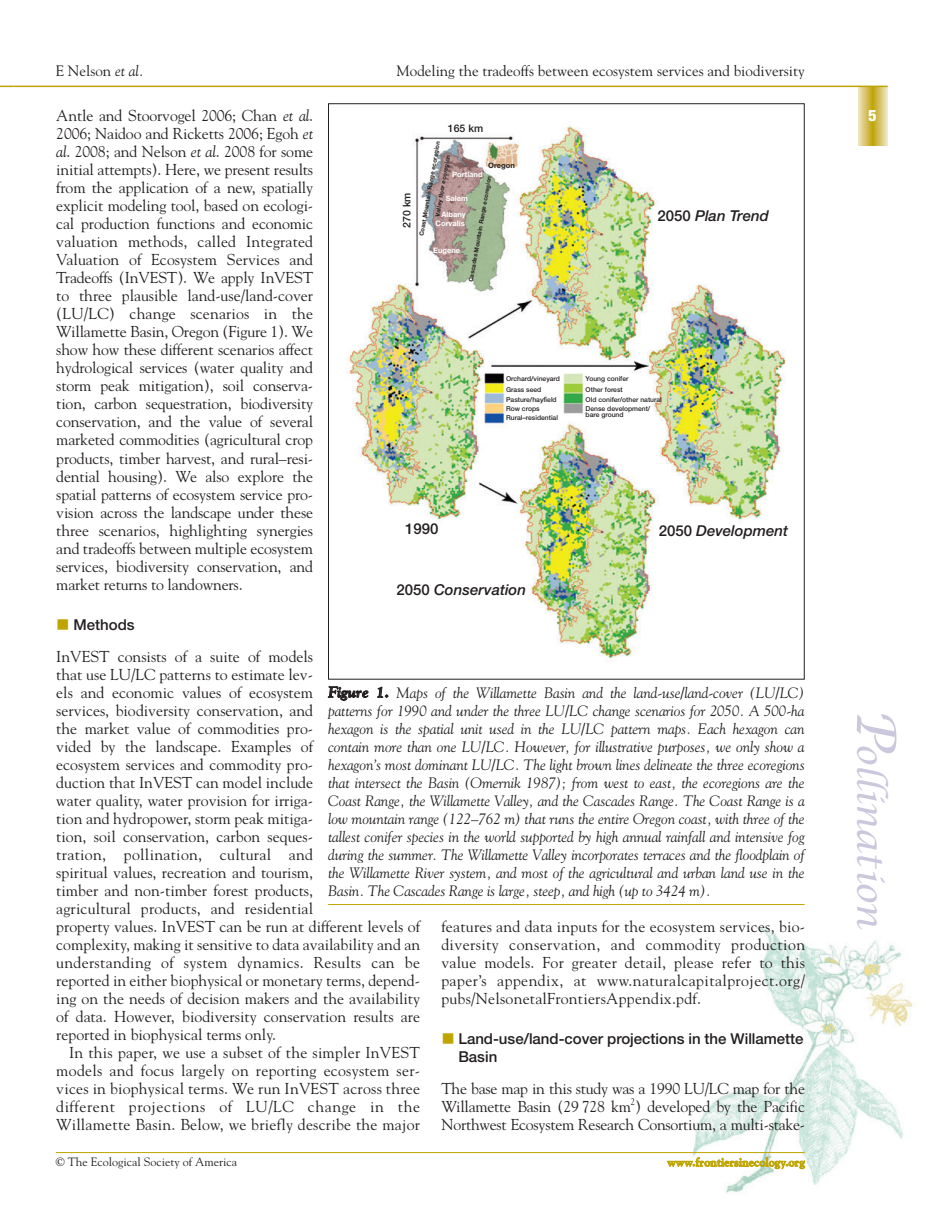
<style>
.page{position:relative;width:946px;height:1218px;background:#fff}
.page>*{position:absolute;margin:0;border:0;box-sizing:border-box;transform-origin:0 0}
.t1{font:italic 36px "Lucida Calligraphy";color:#cbc7dc}
.t2{font:15.75px/18px "Goudy";color:#231f20;text-align:justify}
.t3{font:900 condensed 15.75px "Helvetica Neue";color:#fff}
.t4{font:italic 15px/18px "Goudy";letter-spacing:-.005em;color:#231f20;text-align:justify}
.t5{font:15px "Goudy";color:#231f20}
.t6{font:500 15px/18px "Helvetica Neue";color:#231f20}
.t7{font:italic 500 15px "Helvetica Neue";color:#231f20}
.t8{font:12px "Goudy";color:#231f20}
.t9{font:700 12px "Goudy";color:#bea502}
.t10{font:500 10.5px "Helvetica Neue";color:#231f20}
.t11{font:700 7.5px/16.4px "Helvetica Neue";color:#fff;text-align:center}
.t12{font:700 7.5px "Helvetica Neue";color:#231f20}
.t13{font:500 6.75px "Helvetica Neue";color:#231f20}
.t14{font:700 6px "Helvetica Neue";color:#231f20}
.s1{font-style:italic}
.s2{font-style:normal}
.s3{font-weight:700}
.s4{font-size:54px}
</style>
<div class="page">
<img style="left:672px;top:904px;width:241px;height:289px">
<hr style="left:328px;top:904px;width:476px;height:1px;background:#bea502">
<img style="left:346px;top:125px;width:440px;height:537px">
<svg style="left:0;top:86px;width:13px;height:1px"></svg>
<div style="left:858px;top:86px;width:29px;height:60px;background:#ede4bb"></div>
<div style="left:859px;top:86px;width:27px;height:60px;background:#eadfae"></div>
<div style="left:860px;top:86px;width:25px;height:60px;background:#e8daa1"></div>
<div style="left:861px;top:86px;width:23px;height:60px;background:#e4d595"></div>
<div style="left:862px;top:86px;width:21px;height:60px;background:#e0cf88"></div>
<div style="left:863px;top:86px;width:19px;height:60px;background:#ddc97b"></div>
<div style="left:864px;top:86px;width:17px;height:60px;background:#d9c671"></div>
<div style="left:865px;top:86px;width:15px;height:60px;background:#d7c165"></div>
<div style="left:866px;top:86px;width:13px;height:60px;background:#d3bc58"></div>
<div style="left:866px;top:86px;width:12px;height:60px;background:#d4bd5c"></div>
<div style="left:867px;top:86px;width:11px;height:60px;background:#cfb84d"></div>
<div style="left:868px;top:86px;width:9px;height:60px;background:#cbb43f"></div>
<div style="left:869px;top:86px;width:7px;height:60px;background:#c8b030"></div>
<div style="left:870px;top:86px;width:5px;height:60px;background:#c5ac1e"></div>
<hr style="left:870px;top:86px;width:4px;height:60px;background:#c6ae27">
<hr style="left:871px;top:86px;width:3px;height:60px;background:#c4ab1a">
<hr style="left:871px;top:86px;width:2px;height:60px;background:#c0a80f">
<hr style="left:872px;top:86px;width:1px;height:60px;background:#bea502">
<hr style="left:13px;top:86px;width:874px;height:1px;background:#bea502">
<hr style="left:56px;top:1152px;width:748px;height:1px;background:#bea502">
<p class="t5" style="left:56px;top:61px;width:89px">E Nelson <span class="s1">et al.</span></p>
<p class="t5" style="left:396px;top:61px;width:409px">Modeling the tradeoffs between ecosystem services and biodiversity</p>
<p class="t2" style="left:56px;top:106px;width:258px">Antle and Stoorvogel 2006; Chan <span class="s1">et al</span>.<br>2006; Naidoo and Ricketts 2006; Egoh <span class="s1">et al</span>. 2008; and Nelson <span class="s1">et al</span>. 2008 for some initial attempts). Here, we present results from the application of a new, spatially explicit modeling tool, based on ecologi&shy;cal production functions and economic valuation methods, called Integrated Valuation of Ecosystem Services and Tradeoffs (InVEST). We apply InVEST to three plausible land-use/land-cover (LU/LC) change scenarios in the Willamette Basin, Oregon (Figure 1). We show how these different scenarios affect hydrological services (water quality and storm peak mitigation), soil conserva&shy;tion, carbon sequestration, biodiversity conservation, and the value of several marketed commodities (agricultural crop products, timber harvest, and rural–resi&shy;dential housing). We also explore the spatial patterns of ecosystem service pro&shy;vision across the landscape under these three scenarios, highlighting synergies and tradeoffs between multiple ecosystem services, biodiversity conservation, and market returns to landowners.</p>
<p class="t6" style="left:73px;top:615px;width:63px">Methods</p>
<p class="t2" style="left:56px;top:646px;width:365px;text-align:left">InVEST consists of a suite of models<br>that use LU/LC patterns to estimate lev-<br>els and economic values of ecosystem<br>services, biodiversity conservation, and<br>the market value of commodities pro-<br>vided by the landscape. Examples of<br>ecosystem services and commodity pro-<br>duction that InVEST can model include<br>water quality, water provision for irriga-<br>tion and hydropower, storm peak mitiga-<br>tion, soil conservation, carbon seques-<br>tration, pollination, cultural and<br>spiritual values, recreation and tourism,<br>timber and non-timber forest products,<br>agricultural products, and residential<br>property values. InVEST can be run at different levels of complexity, making it sensitive to data availability and an understanding of system dynamics. Results can be reported in either biophysical or monetary terms, depend&shy;ing on the needs of decision makers and the availability of data. However, biodiversity conservation results are reported in biophysical terms only.</p>
<p class="t2" style="left:56px;top:1042px;width:365px;text-indent:13px">In this paper, we use a subset of the simpler InVEST models and focus largely on reporting ecosystem ser&shy;vices in biophysical terms. We run InVEST across three different projections of LU/LC change in the Willamette Basin. Below, we briefly describe the major</p>
<p class="t10" style="left:448px;top:122px;width:37px">165 km</p>
<p class="t14" style="left:417px;top:235px;width:97px;rotate:-80deg">Coast Mountain Range ecoregion</p>
<p class="t14" style="left:433px;top:216px;width:64px;rotate:-80deg">Valley floor ecoregion</p>
<p class="t12" style="left:488px;top:160px;width:28px">Oregon</p>
<p class="t11" style="left:452px;top:165px;width:32px">Portland</p>
<p class="t11" style="left:441px;top:190px;width:28px">Salem<br>Albany</p>
<p class="t11" style="left:435px;top:215px;width:31px">Corvalis</p>
<p class="t11" style="left:433px;top:242px;width:28px">Eugene</p>
<p class="t14" style="left:467px;top:281px;width:109px;rotate:-80deg">Cascades Mountain Range ecoregion</p>
<p class="t10" style="left:400px;top:228px;width:37px;rotate:-90deg">270 km</p>
<p class="t7" style="left:657px;top:207px;width:113px"><span class="s2">2050</span> Plan Trend</p>
<p class="t13" style="left:506px;top:375px;width:55px">Orchard/vineyard</p>
<p class="t13" style="left:585px;top:375px;width:44px">Young conifer</p>
<p class="t13" style="left:506px;top:385px;width:37px">Grass seed</p>
<p class="t13" style="left:585px;top:385px;width:39px">Other forest</p>
<p class="t13" style="left:506px;top:395px;width:52px">Pasture/hayfield</p>
<p class="t13" style="left:585px;top:395px;width:78px">Old conifer/other natural</p>
<p class="t13" style="left:506px;top:404px;width:35px">Row crops</p>
<p class="t13" style="left:585px;top:404px;width:66px">Dense development/</p>
<p class="t13" style="left:506px;top:414px;width:53px">Rural–residential</p>
<p class="t13" style="left:585px;top:411px;width:39px">bare ground</p>
<p class="t6" style="left:405px;top:519px;width:35px">1990</p>
<p class="t7" style="left:658px;top:521px;width:131px"><span class="s2">2050</span> Development</p>
<p class="t7" style="left:396px;top:580px;width:131px"><span class="s2">2050</span> Conservation</p>
<p class="t4" style="left:328px;top:683px;width:478px"><span class="s3">Figure 1.</span> Maps of the Willamette Basin and the land-use/land-cover (LU/LC) patterns for 1990 and under the three LU/LC change scenarios for 2050. A 500-ha hexagon is the spatial unit used in the LU/LC pattern maps. Each hexagon can contain more than one LU/LC. However, for illustrative purposes, we only show a hexagon’s most dominant LU/LC. The light brown lines delineate the three ecoregions that intersect the Basin (Omernik 1987); from west to east, the ecoregions are the Coast Range, the Willamette Valley, and the Cascades Range. The Coast Range is a low mountain range (122–762 m) that runs the entire Oregon coast, with three of the tallest conifer species in the world supported by high annual rainfall and intensive fog during the summer. The Willamette Valley incorporates terraces and the floodplain of the Willamette River system, and most of the agricultural and urban land use in the Basin. The Cascades Range is large, steep, and high (up to 3424 m).</p>
<p class="t2" style="left:441px;top:916px;width:365px">features and data inputs for the ecosystem services, bio&shy;diversity conservation, and commodity production value models. For greater detail, please refer to this paper’s appendix, at www.naturalcapitalproject.org/ pubs/NelsonetalFrontiersAppendix.pdf.</p>
<p class="t6" style="left:458px;top:1029px;width:347px">Land-use/land-cover projections in the Willamette<br>Basin</p>
<p class="t2" style="left:441px;top:1078px;width:365px">The base map in this study was a 1990 LU/LC map for the Willamette Basin (29 728 km<sup>2</sup>) developed by the Pacific Northwest Ecosystem Research Consortium, a multi-stake-</p>
<p class="t8" style="left:56px;top:1154px;width:183px">© The Ecological Society of America</p>
<p class="t9" style="left:667px;top:1154px;width:139px">www.frontiersinecology.org</p>
<p class="t3" style="left:868px;top:106px;width:10px">5</p>
<h1 class="t1" style="left:891px;top:708px;width:223px;rotate:90deg"><span class="s4">P</span>ollination</h1>
</div>
